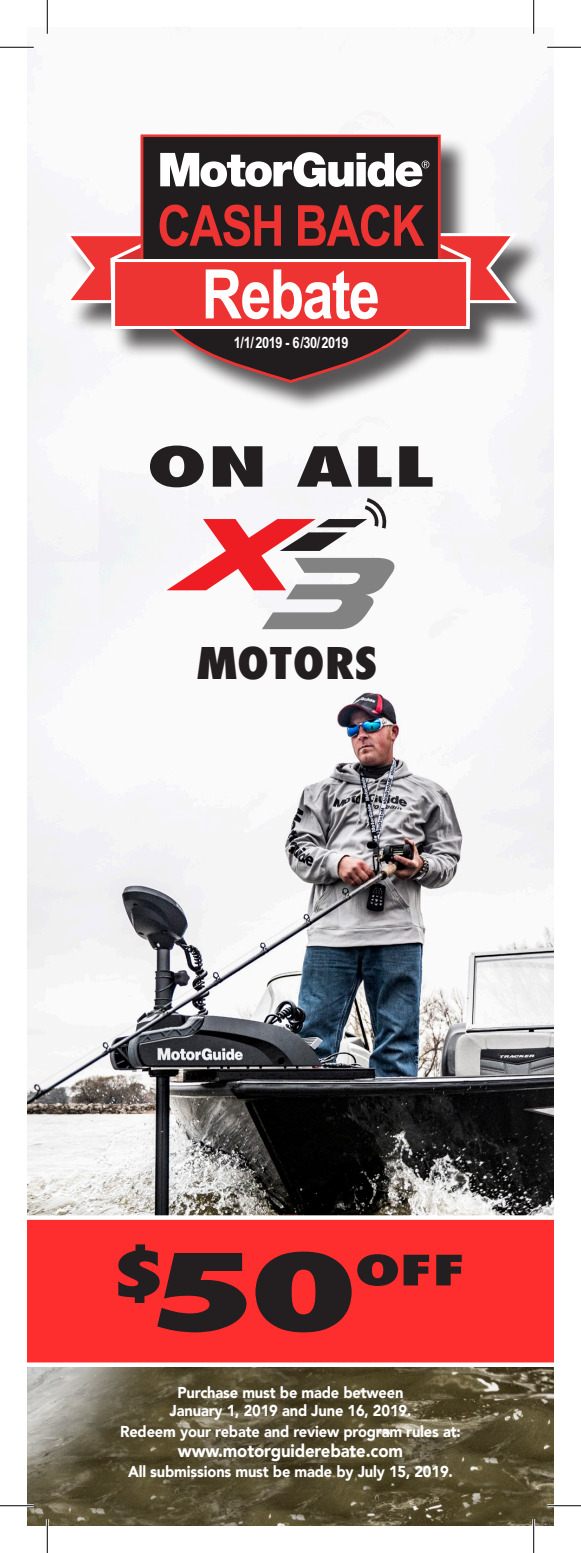
<style>
.page{position:relative;width:581px;height:1553px;background:#fff}
.page>*{position:absolute;margin:0;border:0;box-sizing:border-box;transform-origin:0 0}
.t1{font:800 condensed 103.5px "Futura LT";color:#231f20;scale:1.74 1}
.t2{font:700 68.4px "Arial Narrow";letter-spacing:-.025em;color:#fff}
.t3{font:700 56.48px "Arial Narrow";letter-spacing:-.025em;color:#ee3433}
.t4{font:800 condensed 53.55px "Futura LT";color:#231f20;scale:1.74 1}
.t5{font:800 condensed 42.75px "Futura LT";color:#231f20;scale:1.15 1}
.t6{font:800 condensed 40.73px "Futura LT";color:#231f20;scale:1.74 1}
.t7{font:900 18px "Avenir LT";letter-spacing:-.01em;color:#fff;scale:.93 1}
.t8{font:900 15.75px/18px "Avenir LT";letter-spacing:-.01em;color:#fff;text-align:center;scale:.93 1}
.t9{font:700 15.53px "Arial Narrow";letter-spacing:-.025em;color:#fff}
</style>
<div class="page">
<img style="left:27px;top:135px;width:527px;height:1391px">
<div style="left:27px;top:1215px;width:527px;height:152px;background:#ff2e2e"></div>
<svg style="left:166px;top:498px;width:228px;height:131px"></svg>
<div style="left:68px;top:137px;width:477px;height:275px;background:#231f20;opacity:.75"></div>
<svg style="left:140px;top:134px;width:301px;height:249px;background:#4e4041"></svg>
<svg style="left:64px;top:231px;width:453px;height:98px;background:#c34f4f"></svg>
<svg style="left:160px;top:152px;width:269px;height:35px"></svg>
<hr style="left:0;top:1504px;width:34px;height:3px;background:#fff">
<hr style="left:547px;top:1504px;width:33px;height:3px;background:#fff">
<hr style="left:46px;top:1519px;width:3px;height:33px;background:#fff">
<hr style="left:532px;top:1519px;width:3px;height:33px;background:#fff">
<hr style="left:0;top:47px;width:34px;height:1px;background:#000">
<hr style="left:547px;top:47px;width:33px;height:1px;background:#000">
<hr style="left:0;top:1505px;width:34px;height:1px;background:#000">
<hr style="left:547px;top:1505px;width:33px;height:1px;background:#000">
<hr style="left:47px;top:0;width:1px;height:34px;background:#000">
<hr style="left:47px;top:1519px;width:1px;height:33px;background:#000">
<hr style="left:533px;top:0;width:1px;height:34px;background:#000">
<hr style="left:533px;top:1519px;width:1px;height:33px;background:#000">
<p class="t3" style="left:157px;top:183px;width:268px">CASH BACK</p>
<p class="t2" style="left:201px;top:242px;width:180px">Rebate</p>
<p class="t9" style="left:234px;top:331px;width:116px">1/1/ 2019 - 6/30/2019</p>
<p class="t4" style="left:146px;top:433px;width:167px">ON ALL</p>
<p class="t5" style="left:197px;top:636px;width:159px">MOTORS</p>
<p class="t1" style="left:107px;top:1227px;width:145px"><sup>$</sup>50</p>
<p class="t6" style="left:354px;top:1244px;width:66px">OFF</p>
<p class="t8" style="left:169px;top:1383px;width:261px">Purchase must be made between<br>January 1, 2019 and June 16, 2019.</p>
<p class="t8" style="left:120px;top:1422px;width:368px">Redeem your rebate and review program rules at:</p>
<p class="t7" style="left:178px;top:1439px;width:243px">www.motorguiderebate.com</p>
<p class="t8" style="left:128px;top:1462px;width:350px">All submissions must be made by July 15, 2019.</p>
</div>
